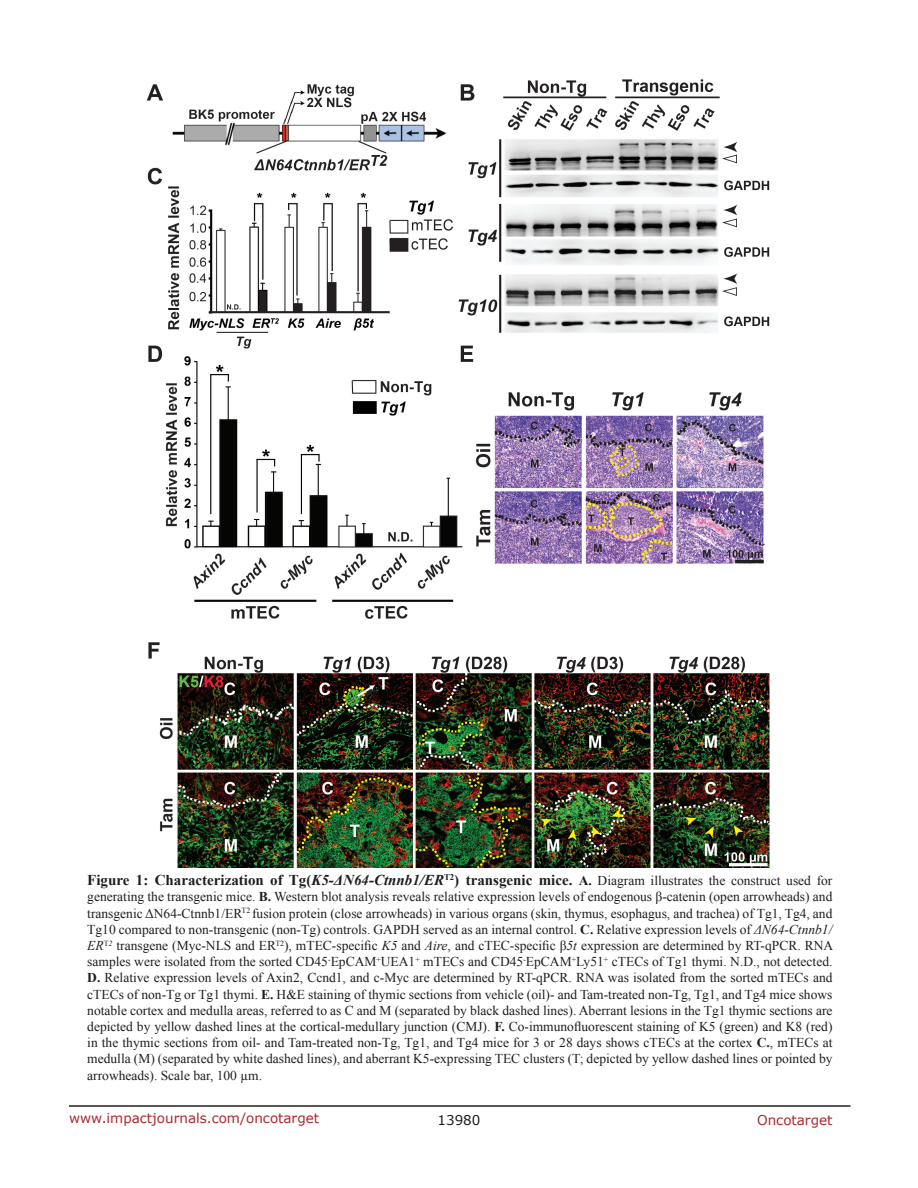
<style>
.page{position:relative;width:918px;height:1188px;background:#fff}
.page>*{position:absolute;margin:0;border:0;box-sizing:border-box;transform-origin:0 0}
.t1{font:700 15px "Times New Roman";color:#201d20}
.t2{font:13.5px/16.2px "Times New Roman";color:#201d20;text-align:justify}
.t3{font:13.5px "Verdana";color:#ac2830}
.t4{font:13.5px "Verdana";color:#201d20}
.s1{font-style:italic}
.s2{font-size:13.5px}
.s3{font-weight:400;font-size:13.5px}
.s4{font-weight:700}
</style>
<div class="page">
<hr style="left:69px;top:1105px;width:781px;height:2px;background:#231f20">
<img style="left:146px;top:79px;width:624px;height:789px">
<p class="t1" style="left:87px;top:870px;width:747px">Figure 1: Characterization of Tg(<span class="s1">K5-ΔN64-Ctnnb1/ER</span><sup>T2</sup>) transgenic mice. <span class="s2">A.</span> <span class="s3">Diagram illustrates the construct used for</span></p>
<p class="t2" style="left:87px;top:889px;width:747px">generating the transgenic mice. <span class="s4">B.</span> Western blot analysis reveals relative expression levels of endogenous β-catenin (open arrowheads) and transgenic ΔN64-Ctnnb1/ER<sup>T2</sup> fusion protein (close arrowheads) in various organs (skin, thymus, esophagus, and trachea) of Tg1, Tg4, and Tg10 compared to non-transgenic (non-Tg) controls. GAPDH served as an internal control. <span class="s4">C.</span> Relative expression levels of <span class="s1">ΔN64-Ctnnb1/ ER</span><sup>T</sup><sup>2</sup> transgene (Myc-NLS and ER<sup>T2</sup>), mTEC-specific <span class="s1">K5</span> and <span class="s1">Aire</span>, and cTEC-specific β<span class="s1">5t</span> expression are determined by RT-qPCR. RNA samples were isolated from the sorted CD45<sup>-</sup>EpCAM<sup>+</sup>UEA1<sup>+</sup> mTECs and CD45<sup>-</sup>EpCAM<sup>+</sup>Ly51<sup>+</sup> cTECs of Tg1 thymi. N.D., not detected.<br><span class="s4">D.</span> Relative expression levels of Axin2, Ccnd1, and c-Myc are determined by RT-qPCR. RNA was isolated from the sorted mTECs and cTECs of non-Tg or Tg1 thymi. <span class="s4">E.</span> H&amp;E staining of thymic sections from vehicle (oil)- and Tam-treated non-Tg, Tg1, and Tg4 mice shows notable cortex and medulla areas, referred to as C and M (separated by black dashed lines). Aberrant lesions in the Tg1 thymic sections are depicted by yellow dashed lines at the cortical-medullary junction (CMJ). <span class="s4">F.</span> Co-immunofluorescent staining of K5 (green) and K8 (red) in the thymic sections from oil- and Tam-treated non-Tg, Tg1, and Tg4 mice for 3 or 28 days shows cTECs at the cortex <span class="s4">C.</span>, mTECs at medulla (M) (separated by white dashed lines), and aberrant K5-expressing TEC clusters (T; depicted by yellow dashed lines or pointed by arrowheads). Scale bar, 100 µm.</p>
<p class="t3" style="left:69px;top:1109px;width:252px">www.impactjournals.com/oncotarget</p>
<p class="t4" style="left:438px;top:1111px;width:44px">13980</p>
<p class="t3" style="left:757px;top:1111px;width:77px">Oncotarget</p>
</div>
